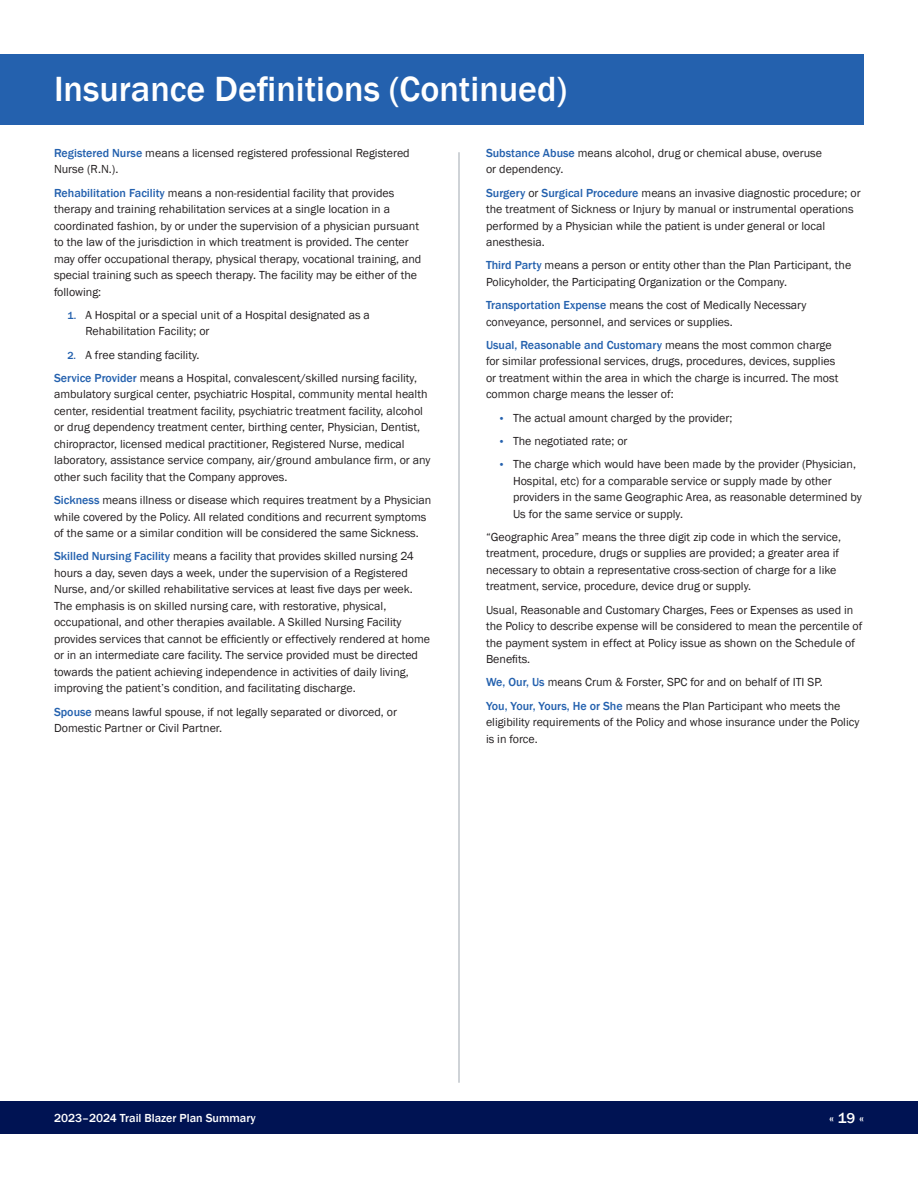
<style>
.page{position:relative;width:918px;height:1188px;background:#fff}
.page>*{position:absolute;margin:0;border:0;box-sizing:border-box;transform-origin:0 0}
.t1{font:500 36px "Franklin Gothic";color:#fff}
.t2{font:500 15px "Franklin Gothic";color:#fff}
.t3{font:12px/16.5px "Franklin Gothic";color:#231f20}
.t4{font:500 12px "Franklin Gothic";color:#fff}
.s1{font-weight:500;color:#2461ae}
.s2{font-weight:500;font-size:10.5px;color:#2461ae}
</style>
<div class="page">
<div style="left:0;top:1102px;width:918px;height:32px;background:#001353"></div>
<hr style="left:458px;top:152px;width:2px;height:931px;background:#c0c5ca">
<div style="left:0;top:54px;width:864px;height:70px;background:#2461ae"></div>
<h1 class="t1" style="left:54px;top:67px;width:515px">Insurance Definitions (Continued)</h1>
<p class="t3" style="left:54px;top:145px;width:357px"><span class="s1">Registered Nurse</span> means a licensed registered professional Registered<br>Nurse (R.N.).</p>
<p class="t3" style="left:54px;top:185px;width:369px"><span class="s1">Rehabilitation Facility</span> means a non-residential facility that provides therapy and training rehabilitation services at a single location in a coordinated fashion, by or under the supervision of a physician pursuant to the law of the jurisdiction in which treatment is provided. The center may offer occupational therapy, physical therapy, vocational training, and special training such as speech therapy. The facility may be either of the following:</p>
<p class="t3" style="left:86px;top:307px;width:286px;text-indent:-18px"><span class="s2">1.</span> A Hospital or a special unit of a Hospital designated as a<br>Rehabilitation Facility; or</p>
<p class="t3" style="left:54px;top:343px;width:365px;line-height:23.2px;text-indent:14px"><span class="s2">2.</span> A free standing facility.<br><span class="s1">Service Provider</span> means a Hospital, convalescent/skilled nursing facility,</p>
<p class="t3" style="left:54px;top:386px;width:378px">ambulatory surgical center, psychiatric Hospital, community mental health center, residential treatment facility, psychiatric treatment facility, alcohol or drug dependency treatment center, birthing center, Physician, Dentist, chiropractor, licensed medical practitioner, Registered Nurse, medical laboratory, assistance service company, air/ground ambulance firm, or any other such facility that the Company approves.</p>
<p class="t3" style="left:54px;top:492px;width:379px"><span class="s1">Sickness</span> means illness or disease which requires treatment by a Physician while covered by the Policy. All related conditions and recurrent symptoms of the same or a similar condition will be considered the same Sickness.</p>
<p class="t3" style="left:54px;top:548px;width:378px"><span class="s1">Skilled Nursing Facility</span> means a facility that provides skilled nursing 24 hours a day, seven days a week, under the supervision of a Registered Nurse, and/or skilled rehabilitative services at least five days per week.<br>The emphasis is on skilled nursing care, with restorative, physical, occupational, and other therapies available. A Skilled Nursing Facility provides services that cannot be efficiently or effectively rendered at home or in an intermediate care facility. The service provided must be directed towards the patient achieving independence in activities of daily living, improving the patient’s condition, and facilitating discharge.</p>
<p class="t3" style="left:54px;top:704px;width:345px"><span class="s1">Spouse</span> means lawful spouse, if not legally separated or divorced, or<br>Domestic Partner or Civil Partner.</p>
<p class="t3" style="left:486px;top:145px;width:338px"><span class="s1">Substance Abuse</span> means alcohol, drug or chemical abuse, overuse or dependency.</p>
<p class="t3" style="left:486px;top:185px;width:376px"><span class="s1">Surgery</span> or <span class="s1">Surgical Procedure</span> means an invasive diagnostic procedure; or the treatment of Sickness or Injury by manual or instrumental operations performed by a Physician while the patient is under general or local anesthesia.</p>
<p class="t3" style="left:486px;top:257px;width:367px"><span class="s1">Third Party</span> means a person or entity other than the Plan Participant, the<br>Policyholder, the Participating Organization or the Company.</p>
<p class="t3" style="left:486px;top:297px;width:322px"><span class="s1">Transportation Expense</span> means the cost of Medically Necessary conveyance, personnel, and services or supplies.</p>
<p class="t3" style="left:486px;top:337px;width:354px"><span class="s1">Usual, Reasonable and Customary</span> means the most common charge for similar professional services, drugs, procedures, devices, supplies or treatment within the area in which the charge is incurred. The most common charge means the lesser of:</p>
<p class="t3" style="left:498px;top:410px;width:236px"><span class="s2">•</span> The actual amount charged by the provider;</p>
<p class="t3" style="left:498px;top:433px;width:131px"><span class="s2">•</span> The negotiated rate; or</p>
<p class="t3" style="left:513px;top:456px;width:350px;text-indent:-15px"><span class="s2">•</span> The charge which would have been made by the provider (Physician, Hospital, etc) for a comparable service or supply made by other providers in the same Geographic Area, as reasonable determined by Us for the same service or supply.</p>
<p class="t3" style="left:486px;top:529px;width:357px">“Geographic Area” means the three digit zip code in which the service, treatment, procedure, drugs or supplies are provided; a greater area if necessary to obtain a representative cross-section of charge for a like treatment, service, procedure, device drug or supply.</p>
<p class="t3" style="left:486px;top:602px;width:378px">Usual, Reasonable and Customary Charges, Fees or Expenses as used in the Policy to describe expense will be considered to mean the percentile of the payment system in effect at Policy issue as shown on the Schedule of Benefits.</p>
<p class="t3" style="left:486px;top:671px;width:356px;line-height:23.2px"><span class="s1">We, Our, Us</span> means Crum &amp; Forster, SPC for and on behalf of ITI SP.<br><span class="s1">You, Your, Yours, He or She</span> means the Plan Participant who meets the</p>
<p class="t3" style="left:486px;top:714px;width:375px">eligibility requirements of the Policy and whose insurance under the Policy is in force.</p>
<p class="t4" style="left:54px;top:1111px;width:203px">2023–2024 Trail Blazer Plan Summary</p>
<p class="t2" style="left:829px;top:1109px;width:36px">« 19 «</p>
</div>
